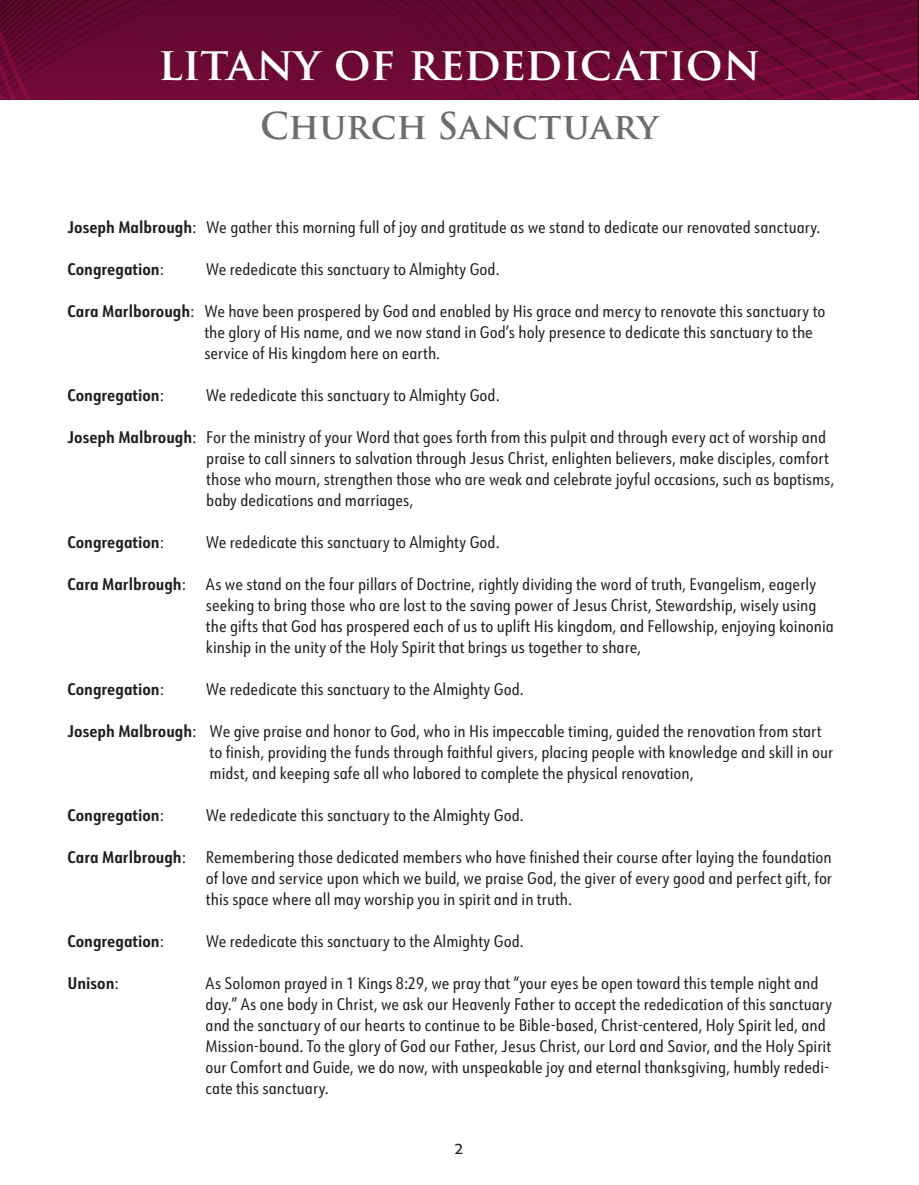
<style>
.page{position:relative;width:919px;height:1185px;background:#fff}
.page>*{position:absolute;margin:0;border:0;box-sizing:border-box;transform-origin:0 0}
.t1{font:600 45px "Trajan Pro 3";letter-spacing:-.01em;color:#fff}
.t2{font:600 36px "Trajan Pro 3";color:#6c6d70}
.t3{font:16.5px/21px "URW Form Cond";color:#231f20}
.t4{font:700 16.5px "URW Form Cond";color:#231f20}
.t5{font:15px "Formata";color:#231f20}
.s1{font-weight:700}
.s2{font-weight:400}
</style>
<div class="page">
<img style="left:0;top:0;width:919px;height:99px">
<p class="t1" style="left:158px;top:31px;width:604px">LITANY OF REDEDICATION</p>
<p class="t2" style="left:260px;top:100px;width:400px">CHURCH SANCTUARY</p>
<p class="t3" style="left:68px;top:215px;width:755px"><span class="s1">Joseph Malbrough</span>: We gather this morning full of joy and gratitude as we stand to dedicate our renovated sanctuary.</p>
<p class="t4" style="left:68px;top:257px;width:98px">Congregation<span class="s2">:</span></p>
<p class="t3" style="left:206px;top:257px;width:295px">We rededicate this sanctuary to Almighty God.</p>
<p class="t3" style="left:204px;top:299px;width:623px;text-indent:-137px"><span class="s1">Cara Marlborough</span>: We have been prospered by God and enabled by His grace and mercy to renovate this sanctuary to the glory of His name, and we now stand in God’s holy presence to dedicate this sanctuary to the service of His kingdom here on earth.</p>
<p class="t4" style="left:68px;top:383px;width:98px">Congregation<span class="s2">:</span></p>
<p class="t3" style="left:206px;top:383px;width:295px">We rededicate this sanctuary to Almighty God.</p>
<p class="t3" style="left:206px;top:425px;width:630px;text-indent:-139px"><span class="s1">Joseph Malbrough</span>: For the ministry of your Word that goes forth from this pulpit and through every act of worship and praise to call sinners to salvation through Jesus Christ, enlighten believers, make disciples, comfort those who mourn, strengthen those who are weak and celebrate joyful occasions, such as baptisms, baby dedications and marriages,</p>
<p class="t4" style="left:68px;top:530px;width:98px">Congregation<span class="s2">:</span></p>
<p class="t3" style="left:206px;top:530px;width:295px">We rededicate this sanctuary to Almighty God.</p>
<p class="t3" style="left:206px;top:572px;width:630px;text-indent:-138px"><span class="s1">Cara Marlbrough</span>: As we stand on the four pillars of Doctrine, rightly dividing the word of truth, Evangelism, eagerly seeking to bring those who are lost to the saving power of Jesus Christ, Stewardship, wisely using the gifts that God has prospered each of us to uplift His kingdom, and Fellowship, enjoying koinonia kinship in the unity of the Holy Spirit that brings us together to share,</p>
<p class="t4" style="left:68px;top:677px;width:98px">Congregation<span class="s2">:</span></p>
<p class="t3" style="left:206px;top:677px;width:320px">We rededicate this sanctuary to the Almighty God.</p>
<p class="t3" style="left:210px;top:719px;width:625px;text-indent:-142px"><span class="s1">Joseph Malbrough</span>: We give praise and honor to God, who in His impeccable timing, guided the renovation from start to finish, providing the funds through faithful givers, placing people with knowledge and skill in our midst, and keeping safe all who labored to complete the physical renovation,</p>
<p class="t4" style="left:68px;top:803px;width:98px">Congregation<span class="s2">:</span></p>
<p class="t3" style="left:206px;top:803px;width:320px">We rededicate this sanctuary to the Almighty God.</p>
<p class="t3" style="left:206px;top:845px;width:628px;text-align:justify;text-indent:-138px"><span class="s1">Cara Marlbrough</span>: Remembering those dedicated members who have finished their course after laying the foundation of love and service upon which we build, we praise God, the giver of every good and perfect gift, for this space where all may worship you in spirit and in truth.</p>
<p class="t4" style="left:68px;top:929px;width:98px">Congregation<span class="s2">:</span></p>
<p class="t3" style="left:206px;top:929px;width:320px">We rededicate this sanctuary to the Almighty God.</p>
<p class="t4" style="left:68px;top:971px;width:53px">Unison<span class="s2">:</span></p>
<p class="t3" style="left:206px;top:971px;width:628px">As Solomon prayed in 1 Kings 8:29, we pray that “your eyes be open toward this temple night and day.” As one body in Christ, we ask our Heavenly Father to accept the rededication of this sanctuary and the sanctuary of our hearts to continue to be Bible-based, Christ-centered, Holy Spirit led, and Mission-bound. To the glory of God our Father, Jesus Christ, our Lord and Savior, and the Holy Spirit our Comfort and Guide, we do now, with unspeakable joy and eternal thanksgiving, humbly rededi&shy;cate this sanctuary.</p>
<p class="t5" style="left:455px;top:1139px;width:10px">2</p>
</div>
